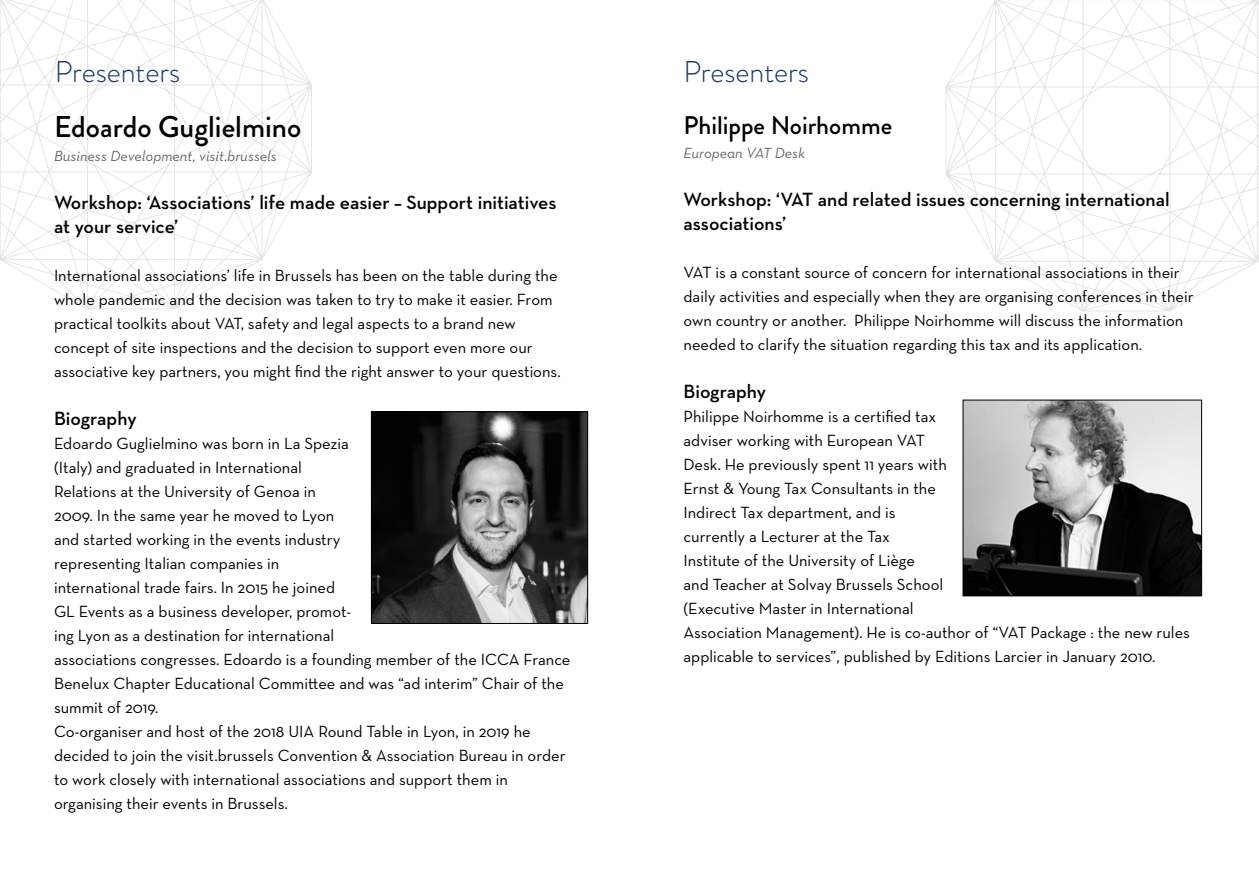
<style>
.page{position:relative;width:1259px;height:893px;background:#fff}
.page>*{position:absolute;margin:0;border:0;box-sizing:border-box;transform-origin:0 0}
.t1{font:300 30px "Brandon Grotesque";color:#1b3764}
.t2{font:500 30px "Brandon Grotesque";color:#000}
.t3{font:500 25.5px "Brandon Grotesque";color:#000}
.t4{font:600 19.5px/24px "Neutra Text Exp";color:#000101}
.t5{font:16.5px/24px "Neutra Text Exp";color:#000101}
.t6{font:italic 15px "Neutra Text Exp";color:#666767}
</style>
<div class="page">
<svg style="left:945px;top:0;width:314px;height:312px"></svg>
<svg style="left:0;top:0;width:312px;height:310px"></svg>
<img style="left:373px;top:413px;width:213px;height:209px">
<div style="left:371px;top:411px;width:217px;height:213px;border:1px solid #000101"></div>
<img style="left:964px;top:402px;width:236px;height:192px">
<div style="left:962px;top:400px;width:240px;height:196px;border:1px solid #000101"></div>
<h1 class="t1" style="left:55px;top:52px;width:127px">Presenters</h1>
<h1 class="t2" style="left:54px;top:106px;width:249px">Edoardo Guglielmino</h1>
<p class="t6" style="left:54px;top:146px;width:224px">Business Development, visit.brussels</p>
<p class="t4" style="left:54px;top:190px;width:504px">Workshop: ‘Associations’ life made easier – Support initiatives at your service’</p>
<p class="t5" style="left:54px;top:263px;width:508px">International associations’ life in Brussels has been on the table during the whole pandemic and the decision was taken to try to make it easier. From practical toolkits about VAT, safety and legal aspects to a brand new concept of site inspections and the decision to support even more our associative key partners, you might find the right answer to your questions.</p>
<p class="t4" style="left:54px;top:406px;width:84px">Biography</p>
<p class="t5" style="left:54px;top:431px;width:518px">Edoardo Guglielmino was born in La Spezia<br>(Italy) and graduated in International<br>Relations at the University of Genoa in<br>2009. In the same year he moved to Lyon<br>and started working in the events industry<br>representing Italian companies in<br>international trade fairs. In 2015 he joined<br>GL Events as a business developer, promot-<br>ing Lyon as a destination for international<br>associations congresses. Edoardo is a founding member of the ICCA France Benelux Chapter Educational Committee and was “ad interim” Chair of the summit of 2019.<br>Co-organiser and host of the 2018 UIA Round Table in Lyon, in 2019 he decided to join the visit.brussels Convention &amp; Association Bureau in order to work closely with international associations and support them in organising their events in Brussels.</p>
<h1 class="t1" style="left:683px;top:52px;width:127px">Presenters</h1>
<h2 class="t3" style="left:683px;top:107px;width:210px">Philippe Noirhomme</h2>
<p class="t6" style="left:683px;top:143px;width:123px">European VAT Desk</p>
<p class="t4" style="left:683px;top:187px;width:488px">Workshop: ‘VAT and related issues concerning international associations’</p>
<p class="t5" style="left:683px;top:260px;width:511px">VAT is a constant source of concern for international associations in their daily activities and especially when they are organising conferences in their own country or another. Philippe Noirhomme will discuss the information needed to clarify the situation regarding this tax and its application.</p>
<p class="t4" style="left:683px;top:379px;width:84px">Biography</p>
<p class="t5" style="left:683px;top:404px;width:508px">Philippe Noirhomme is a certified tax<br>adviser working with European VAT<br>Desk. He previously spent 11 years with<br>Ernst &amp; Young Tax Consultants in the<br>Indirect Tax department, and is<br>currently a Lecturer at the Tax<br>Institute of the University of Liège<br>and Teacher at Solvay Brussels School<br>(Executive Master in International<br>Association Management). He is co-author of “VAT Package : the new rules applicable to services”, published by Editions Larcier in January 2010.</p>
</div>
